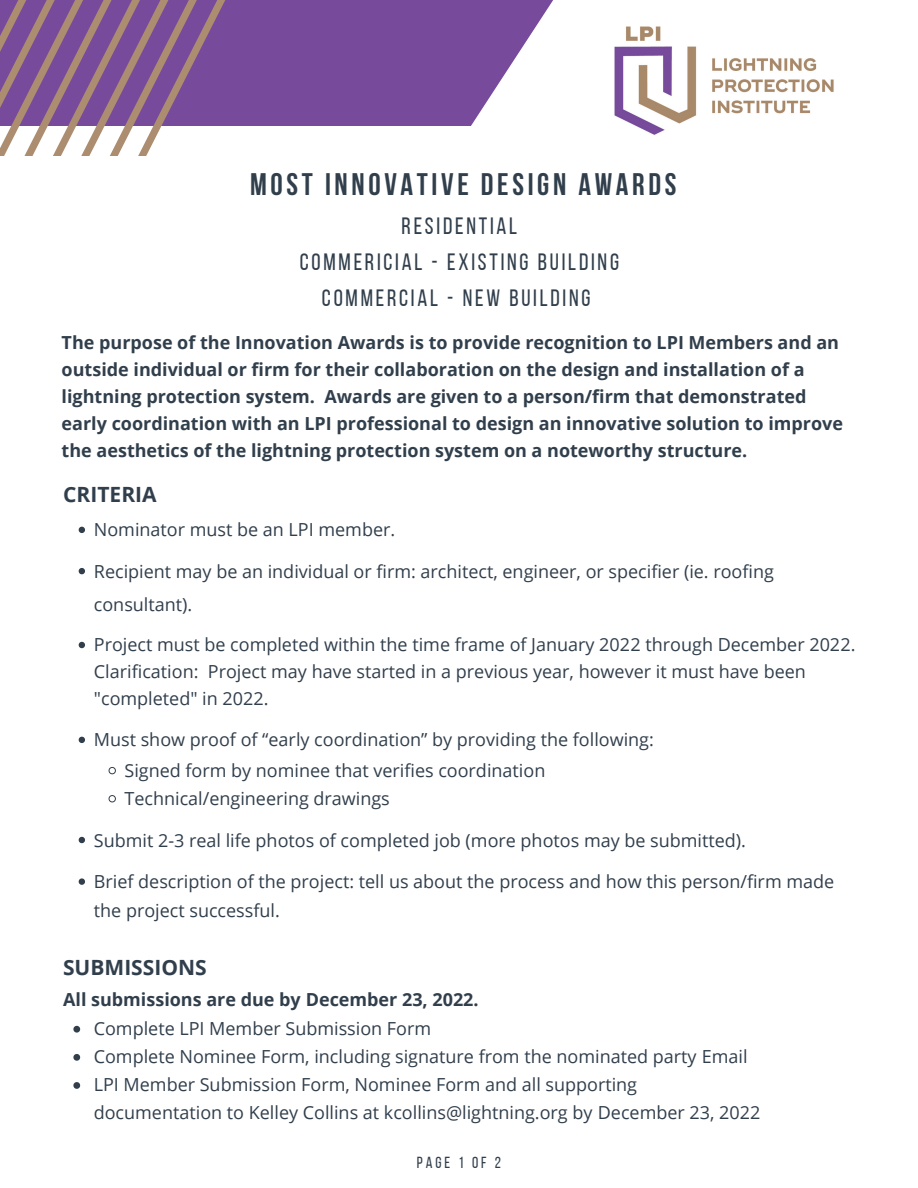
<style>
.page{position:relative;width:918px;height:1188px;background:#fff}
.page>*{position:absolute;margin:0;border:0;box-sizing:border-box;transform-origin:0 0}
.t1{font:700 31.05px "Bebas Neue";letter-spacing:.12em;color:#313f4c}
.t2{font:23.55px "Bebas Neue";letter-spacing:.12em;color:#313f4c}
.t3{font:700 21px "Open Sans";color:#313f4c}
.t4{font:18px/28.2px "Open Sans";color:#313f4c}
.t5{font:700 18px/27px "Open Sans";color:#313f4c}
.t6{font:16.05px "Bebas Neue";letter-spacing:.18em;color:#313f4c}
</style>
<div class="page">
<svg style="left:404px;top:0;width:149px;height:126px"></svg>
<img style="left:614px;top:26px;width:220px;height:109px">
<div style="left:376px;top:0;width:28px;height:126px;background:#774a9c"></div>
<div style="left:348px;top:0;width:28px;height:126px;background:#774a9c"></div>
<div style="left:319px;top:0;width:29px;height:126px;background:#774a9c"></div>
<div style="left:291px;top:0;width:28px;height:126px;background:#774a9c"></div>
<div style="left:262px;top:0;width:29px;height:126px;background:#774a9c"></div>
<svg style="left:0;top:0;width:262px;height:155px;background:#9673a1"></svg>
<svg style="left:79px;top:527px;width:6px;height:6px"></svg>
<svg style="left:79px;top:568px;width:6px;height:6px"></svg>
<svg style="left:79px;top:642px;width:6px;height:6px"></svg>
<svg style="left:79px;top:737px;width:6px;height:6px"></svg>
<svg style="left:109px;top:767px;width:7px;height:7px"></svg>
<svg style="left:109px;top:795px;width:7px;height:7px"></svg>
<svg style="left:79px;top:837px;width:6px;height:6px"></svg>
<svg style="left:79px;top:878px;width:6px;height:7px"></svg>
<svg style="left:73px;top:1026px;width:7px;height:7px"></svg>
<svg style="left:73px;top:1054px;width:7px;height:7px"></svg>
<svg style="left:73px;top:1082px;width:7px;height:7px"></svg>
<p class="t1" style="left:250px;top:172px;width:428px">MOST INNOVATIVE DESIGN AWARDS</p>
<p class="t2" style="left:402px;top:217px;width:117px">RESIDENTIAL</p>
<p class="t2" style="left:300px;top:253px;width:321px">COMMERICIAL - EXISTING BUILDING</p>
<p class="t2" style="left:322px;top:289px;width:270px">COMMERCIAL - NEW BUILDING</p>
<p class="t5" style="left:62px;top:329px;width:783px">The purpose of the Innovation Awards is to provide recognition to LPI Members and an outside individual or firm for their collaboration on the design and installation of a lightning protection system. Awards are given to a person/firm that demonstrated early coordination with an LPI professional to design an innovative solution to improve the aesthetics of the lightning protection system on a noteworthy structure.</p>
<p class="t3" style="left:63px;top:480px;width:95px">CRITERIA</p>
<p class="t4" style="left:94px;top:515px;width:303px">Nominator must be an LPI member.</p>
<p class="t4" style="left:94px;top:554px;width:682px;line-height:33px">Recipient may be an individual or firm: architect, engineer, or specifier (ie. roofing consultant).</p>
<p class="t4" style="left:94px;top:631px;width:763px;line-height:27px">Project must be completed within the time frame of January 2022 through December 2022.<br>Clarification: Project may have started in a previous year, however it must have been "completed" in 2022.</p>
<p class="t4" style="left:94px;top:725px;width:562px">Must show proof of “early coordination” by providing the following:</p>
<p class="t4" style="left:124px;top:756px;width:422px">Signed form by nominee that verifies coordination</p>
<p class="t4" style="left:124px;top:784px;width:267px">Technical/engineering drawings</p>
<p class="t4" style="left:94px;top:825px;width:654px">Submit 2-3 real life photos of completed job (more photos may be submitted).</p>
<p class="t4" style="left:94px;top:867px;width:742px">Brief description of the project: tell us about the process and how this person/firm made the project successful.</p>
<p class="t3" style="left:63px;top:952px;width:145px">SUBMISSIONS</p>
<p class="t5" style="left:63px;top:986px;width:417px">All submissions are due by December 23, 2022.</p>
<p class="t4" style="left:94px;top:1014px;width:668px">Complete LPI Member Submission Form<br>Complete Nominee Form, including signature from the nominated party Email LPI Member Submission Form, Nominee Form and all supporting documentation to Kelley Collins at kcollins@lightning.org by December 23, 2022</p>
<p class="t6" style="left:417px;top:1156px;width:86px">PAGE 1 OF 2</p>
</div>
